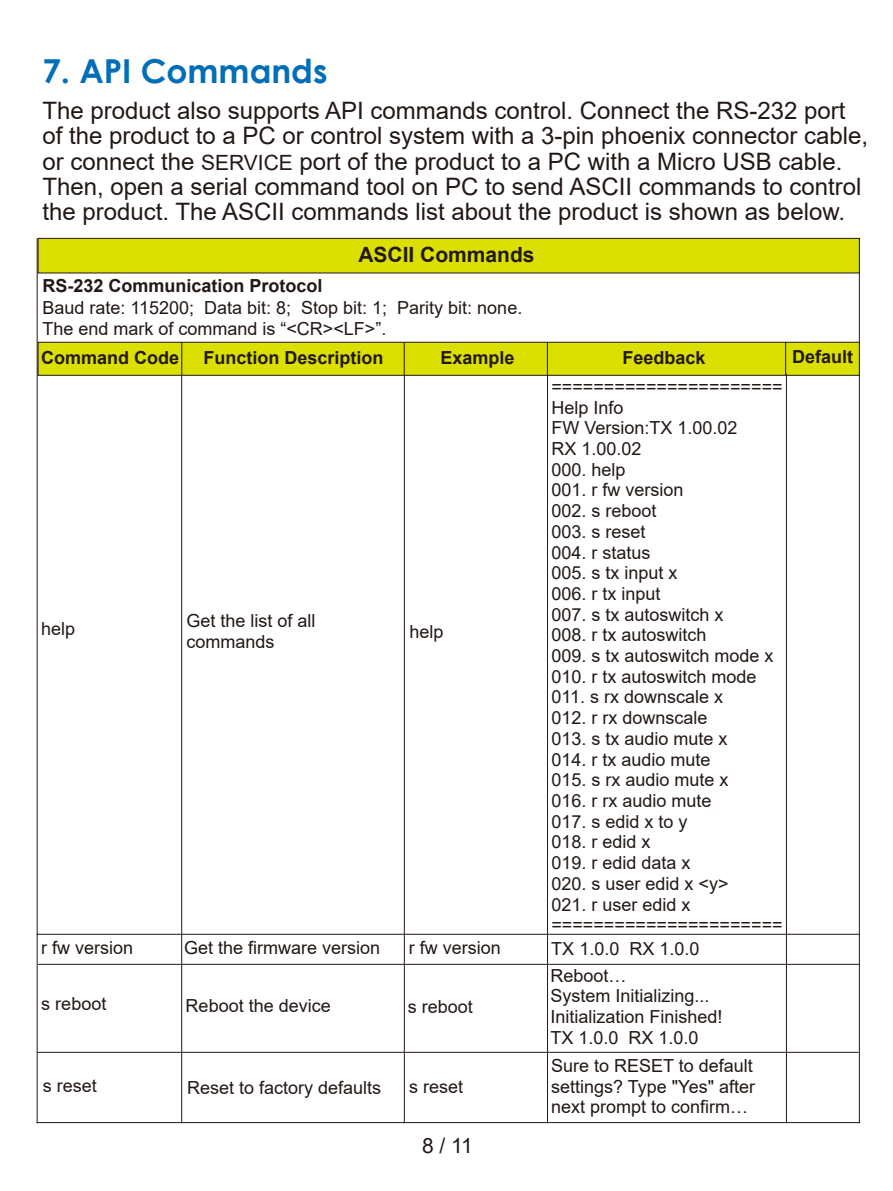
<style>
.page{position:relative;width:893px;height:1191px;background:#fff}
.page>*{position:absolute;margin:0;border:0;box-sizing:border-box;transform-origin:0 0}
.t1{font:700 33px "Century Gothic";color:#036eb8}
.t2{font:24px/25.5px "Arial";color:#221815}
.t3{font:700 21px "Arial";color:#221815}
.t4{font:21px "Arial";color:#221815}
.t5{font:18px/20.7px "Arial";color:#221815}
.t6{font:700 18px "Arial";color:#221815}
.s1{font-size:21px}
</style>
<div class="page">
<hr style="left:37px;top:238px;width:1px;height:885px;background:#221815">
<hr style="left:859px;top:238px;width:1px;height:885px;background:#221815">
<div style="left:38px;top:238px;width:822px;height:35px;background:#dbe000;border:1px solid #221815"></div>
<div style="left:38px;top:342px;width:822px;height:34px;background:#dbe000;border:1px solid #221815"></div>
<hr style="left:37px;top:933px;width:823px;height:1px;background:#221815">
<hr style="left:181px;top:342px;width:1px;height:33px;background:#221815">
<hr style="left:547px;top:342px;width:1px;height:33px;background:#221815">
<hr style="left:547px;top:375px;width:1px;height:748px;background:#221815">
<hr style="left:181px;top:376px;width:1px;height:747px;background:#221815">
<hr style="left:404px;top:376px;width:1px;height:747px;background:#221815">
<hr style="left:404px;top:342px;width:1px;height:33px;background:#221815">
<hr style="left:38px;top:963px;width:821px;height:2px;background:#221815">
<hr style="left:786px;top:374px;width:1px;height:749px;background:#221815">
<hr style="left:785px;top:342px;width:1px;height:33px;background:#221815">
<hr style="left:37px;top:1051px;width:822px;height:1px;background:#221815">
<hr style="left:37px;top:1122px;width:823px;height:1px;background:#221815">
<h1 class="t1" style="left:42px;top:49px;width:287px">7. API Commands</h1>
<p class="t2" style="left:42px;top:98px;width:827px">The product also supports API commands control. Connect the RS-232 port of the product to a PC or control system with a 3-pin phoenix connector cable, or connect the <span class="s1">SERVICE</span> port of the product to a PC with a Micro USB cable.<br>Then, open a serial command tool on PC to send ASCII commands to control the product. The ASCII commands list about the product is shown as below.</p>
<p class="t3" style="left:358px;top:243px;width:178px">ASCII Commands</p>
<p class="t6" style="left:42px;top:276px;width:282px">RS-232 Communication Protocol</p>
<p class="t5" style="left:42px;top:296px;width:481px;line-height:21.6px">Baud rate: 115200; Data bit: 8; Stop bit: 1; Parity bit: none.<br>The end mark of command is “&lt;CR&gt;&lt;LF&gt;”.</p>
<p class="t6" style="left:41px;top:347px;width:140px">Command Code</p>
<p class="t6" style="left:203px;top:347px;width:182px">Function Description</p>
<p class="t6" style="left:440px;top:347px;width:76px">Example</p>
<p class="t6" style="left:622px;top:347px;width:85px">Feedback</p>
<p class="t6" style="left:792px;top:347px;width:63px">Default</p>
<p class="t5" style="left:41px;top:618px;width:36px">help</p>
<p class="t5" style="left:186px;top:609px;width:131px;line-height:21.6px">Get the list of all commands</p>
<p class="t5" style="left:410px;top:621px;width:36px">help</p>
<p class="t5" style="left:551px;top:376px;width:233px">======================<br>Help Info<br>FW Version:TX 1.00.02<br>RX 1.00.02<br>000. help<br>001. r fw version<br>002. s reboot<br>003. s reset<br>004. r status<br>005. s tx input x<br>006. r tx input<br>007. s tx autoswitch x<br>008. r tx autoswitch<br>009. s tx autoswitch mode x<br>010. r tx autoswitch mode<br>011. s rx downscale x<br>012. r rx downscale<br>013. s tx audio mute x<br>014. r tx audio mute<br>015. s rx audio mute x<br>016. r rx audio mute<br>017. s edid x to y<br>018. r edid x<br>019. r edid data x<br>020. s user edid x &lt;y&gt;<br>021. r user edid x ======================</p>
<p class="t5" style="left:41px;top:937px;width:94px">r fw version</p>
<p class="t5" style="left:409px;top:937px;width:94px">r fw version</p>
<p class="t5" style="left:551px;top:938px;width:150px">TX 1.0.0 RX 1.0.0</p>
<p class="t5" style="left:184px;top:937px;width:198px">Get the firmware version</p>
<p class="t5" style="left:41px;top:993px;width:67px">s reboot</p>
<p class="t5" style="left:186px;top:995px;width:147px">Reboot the device</p>
<p class="t5" style="left:408px;top:996px;width:67px">s reboot</p>
<p class="t5" style="left:43px;top:1075px;width:56px">s reset</p>
<p class="t5" style="left:187px;top:1077px;width:196px">Reset to factory defaults</p>
<p class="t5" style="left:409px;top:1076px;width:56px">s reset</p>
<p class="t4" style="left:422px;top:1134px;width:52px">8 / 11</p>
<p class="t5" style="left:550px;top:965px;width:174px">Reboot…<br>System Initializing...<br>Initialization Finished!<br>TX 1.0.0 RX 1.0.0</p>
<p class="t5" style="left:551px;top:1055px;width:205px;text-align:justify">Sure to RESET to default settings? Type "Yes" after next prompt to confirm…</p>
</div>
